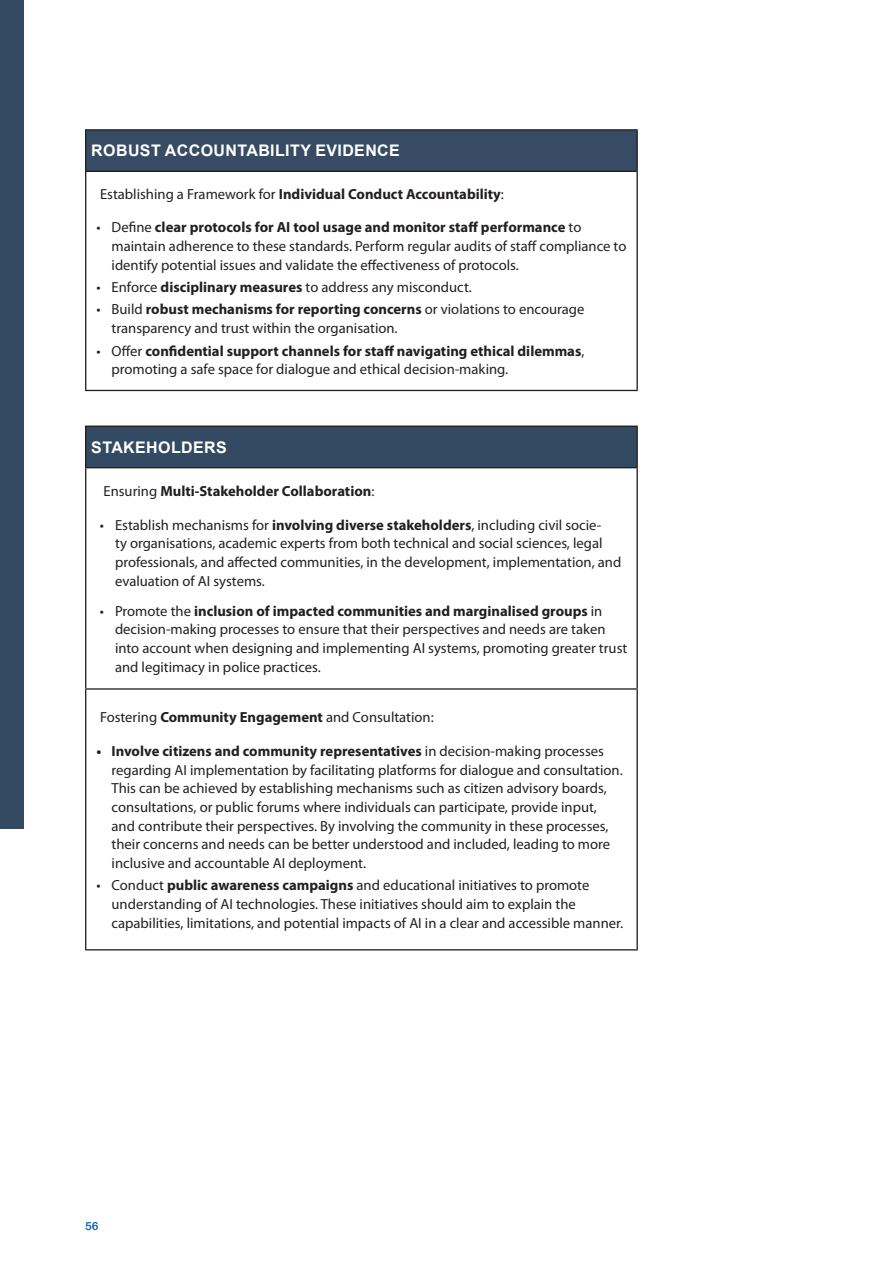
<style>
.page{position:relative;width:893px;height:1263px;background:#fff}
.page>*{position:absolute;margin:0;border:0;box-sizing:border-box;transform-origin:0 0}
.title_2{font:700 16.05px "Arial";letter-spacing:.025em;color:#fff}
.table_body{font:14.7px/18.6px "Myriad Pro";color:#231f20}
.table_body-2{font:700 14.7px "Myriad Pro";color:#231f20}
.table_header{font:700 14.7px "Myriad Pro";color:#231f20}
.t1{font:11.25px "Arial Rounded MT Bold";color:#0563c1}
.s1{font-weight:400}
.s2{font-weight:700}
</style>
<div class="page">
<div style="left:0;top:0;width:23px;height:829px;background:#344962"></div>
<div style="left:86px;top:130px;width:551px;height:41px;background:#374b64"></div>
<hr style="left:85px;top:129px;width:553px;height:2px;background:#231f20">
<hr style="left:85px;top:131px;width:1px;height:40px;background:#231f20">
<hr style="left:636px;top:131px;width:2px;height:40px;background:#231f20">
<hr style="left:85px;top:171px;width:553px;height:1px;background:#231f20">
<hr style="left:85px;top:172px;width:1px;height:218px;background:#231f20">
<hr style="left:636px;top:172px;width:2px;height:218px;background:#231f20">
<hr style="left:85px;top:390px;width:553px;height:1px;background:#231f20">
<div style="left:86px;top:426px;width:551px;height:42px;background:#344962"></div>
<hr style="left:85px;top:426px;width:553px;height:1px;background:#231f20">
<hr style="left:85px;top:427px;width:1px;height:40px;background:#231f20">
<hr style="left:636px;top:427px;width:2px;height:40px;background:#231f20">
<hr style="left:85px;top:467px;width:553px;height:1px;background:#231f20">
<hr style="left:85px;top:468px;width:1px;height:220px;background:#231f20">
<hr style="left:636px;top:468px;width:2px;height:220px;background:#231f20">
<hr style="left:85px;top:688px;width:553px;height:2px;background:#231f20">
<hr style="left:85px;top:690px;width:1px;height:259px;background:#231f20">
<hr style="left:636px;top:690px;width:2px;height:259px;background:#231f20">
<hr style="left:85px;top:949px;width:553px;height:1px;background:#231f20">
<h2 class="title_2" style="left:91px;top:139px;width:310px">ROBUST ACCOUNTABILITY EVIDENCE</h2>
<p class="table_body-2" style="left:100px;top:184px;width:405px"><span class="s1">Establishing a Framework for</span> Individual Conduct Accountability<span class="s1">:</span></p>
<p class="table_body" style="left:112px;top:218px;width:516px;text-indent:-15px">• Define <span class="s2">clear protocols for AI tool usage and monitor staff performance</span> to maintain adherence to these standards. Perform regular audits of staff compliance to identify potential issues and validate the effectiveness of protocols.</p>
<p class="table_body" style="left:96px;top:278px;width:377px">• Enforce <span class="s2">disciplinary measures</span> to address any misconduct.</p>
<p class="table_body" style="left:112px;top:300px;width:474px;text-indent:-15px">• Build <span class="s2">robust mechanisms for reporting concerns</span> or violations to encourage transparency and trust within the organisation.</p>
<p class="table_body" style="left:112px;top:341px;width:474px;text-indent:-15px">• Offer <span class="s2">confidential support channels for staff navigating ethical dilemmas</span>, promoting a safe space for dialogue and ethical decision-making.</p>
<h2 class="title_2" style="left:91px;top:436px;width:137px">STAKEHOLDERS</h2>
<p class="table_header" style="left:103px;top:481px;width:272px"><span class="s1">Ensuring</span> Multi-Stakeholder Collaboration<span class="s1">:</span></p>
<p class="table_body" style="left:115px;top:515px;width:508px;text-indent:-15px">• Establish mechanisms for <span class="s2">involving diverse stakeholders</span>, including civil socie-<br>ty organisations, academic experts from both technical and social sciences, legal professionals, and affected communities, in the development, implementation, and evaluation of AI systems.</p>
<p class="table_body" style="left:115px;top:601px;width:514px;text-indent:-15px">• Promote the <span class="s2">inclusion of impacted communities and marginalised groups</span> in decision-making processes to ensure that their perspectives and needs are taken into account when designing and implementing AI systems, promoting greater trust and legitimacy in police practices.</p>
<p class="table_body" style="left:100px;top:708px;width:335px">Fostering <span class="s2">Community Engagement</span> and Consultation:</p>
<p class="table_body" style="left:112px;top:741px;width:513px;text-indent:-15px"><span class="s2">• Involve citizens and community representatives</span> in decision-making processes regarding AI implementation by facilitating platforms for dialogue and consultation.<br>This can be achieved by establishing mechanisms such as citizen advisory boards, consultations, or public forums where individuals can participate, provide input, and contribute their perspectives. By involving the community in these processes, their concerns and needs can be better understood and included, leading to more inclusive and accountable AI deployment.</p>
<p class="table_body" style="left:112px;top:876px;width:513px;text-indent:-15px">• Conduct <span class="s2">public awareness campaigns</span> and educational initiatives to promote understanding of AI technologies. These initiatives should aim to explain the capabilities, limitations, and potential impacts of AI in a clear and accessible manner.</p>
<p class="t1" style="left:85px;top:1219px;width:15px">56</p>
</div>
